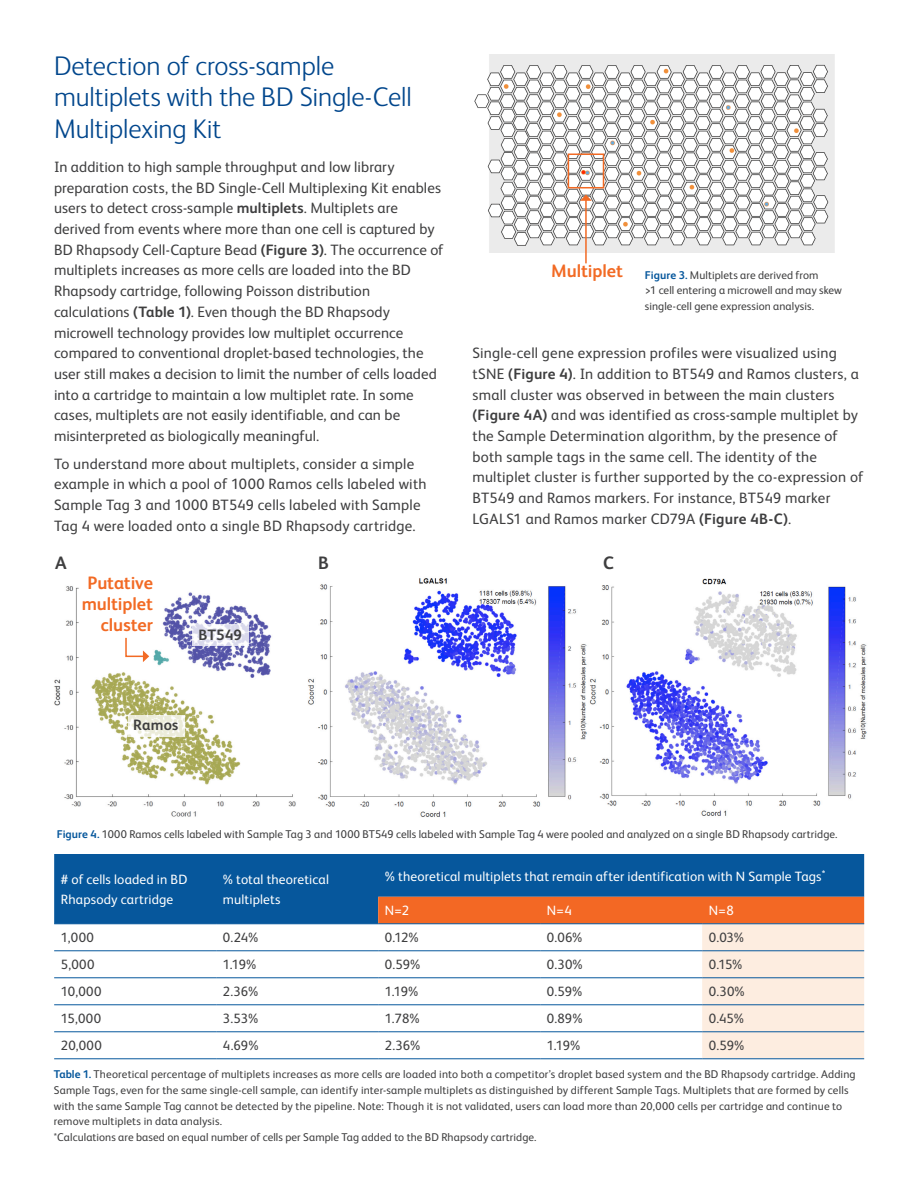
<style>
.page{position:relative;width:918px;height:1188px;background:#fff}
.page>*{position:absolute;margin:0;border:0;box-sizing:border-box;transform-origin:0 0}
.Subhead_option_2_FS{font:300 27px/31.5px "FS Albert Pro";letter-spacing:-.005em;color:#01468c}
.Subhead_option_2_FS-2{font:700 18px/21px "FS Albert Pro";letter-spacing:-.005em;color:#f26a24;text-align:right}
.Body_copy_option_2_F{font:700 18px "FS Albert Pro";color:#3e3e3f}
.Body_copy_option_2_F-2{font:15px/20.7px "FS Albert Pro";letter-spacing:.01em;color:#3e3e3f}
.Body_copy_option_2_F-3{font:700 15px "FS Albert Pro";letter-spacing:.015em;color:#3e3e3f}
.Specifications_FS_Al{font:13.5px/19.5px "FS Albert Pro";letter-spacing:.01em;color:#fff}
.Specifications_FS_Al-2{font:13.5px "FS Albert Pro";letter-spacing:-.005em;color:#3e3e3f}
.Caption_FS_Albert_Re{font:11.25px/15.8px "FS Albert Pro";letter-spacing:.01em;color:#3e3e3f}
.s1{font-weight:700}
.s2{font-weight:700;color:#06579c}
.s3{font-size:9.9px}
</style>
<div class="page">
<div style="left:54px;top:854px;width:810px;height:70px;background:#06579c"></div>
<svg style="left:378px;top:897px;width:486px;height:162px"></svg>
<hr style="left:54px;top:1059px;width:162px;height:1px;background:#06579c">
<hr style="left:216px;top:1059px;width:162px;height:1px;background:#06579c">
<hr style="left:378px;top:1059px;width:162px;height:1px;background:#06579c">
<hr style="left:540px;top:1059px;width:162px;height:1px;background:#06579c">
<hr style="left:702px;top:1059px;width:162px;height:1px;background:#06579c">
<hr style="left:54px;top:924px;width:162px;height:1px;background:#06579c">
<hr style="left:216px;top:924px;width:162px;height:1px;background:#06579c">
<hr style="left:378px;top:924px;width:162px;height:1px;background:#06579c">
<hr style="left:540px;top:924px;width:162px;height:1px;background:#06579c">
<hr style="left:702px;top:924px;width:162px;height:1px;background:#06579c">
<hr style="left:54px;top:951px;width:162px;height:1px;background:#06579c">
<hr style="left:216px;top:951px;width:162px;height:1px;background:#06579c">
<hr style="left:378px;top:951px;width:162px;height:1px;background:#06579c">
<hr style="left:540px;top:951px;width:162px;height:1px;background:#06579c">
<hr style="left:702px;top:951px;width:162px;height:1px;background:#06579c">
<hr style="left:54px;top:978px;width:162px;height:1px;background:#06579c">
<hr style="left:216px;top:978px;width:162px;height:1px;background:#06579c">
<hr style="left:378px;top:978px;width:162px;height:1px;background:#06579c">
<hr style="left:540px;top:978px;width:162px;height:1px;background:#06579c">
<hr style="left:702px;top:978px;width:162px;height:1px;background:#06579c">
<hr style="left:54px;top:1005px;width:162px;height:1px;background:#06579c">
<hr style="left:216px;top:1005px;width:162px;height:1px;background:#06579c">
<hr style="left:378px;top:1005px;width:162px;height:1px;background:#06579c">
<hr style="left:540px;top:1005px;width:162px;height:1px;background:#06579c">
<hr style="left:702px;top:1005px;width:162px;height:1px;background:#06579c">
<hr style="left:54px;top:1032px;width:162px;height:1px;background:#06579c">
<hr style="left:216px;top:1032px;width:162px;height:1px;background:#06579c">
<hr style="left:378px;top:1032px;width:162px;height:1px;background:#06579c">
<hr style="left:540px;top:1032px;width:162px;height:1px;background:#06579c">
<hr style="left:702px;top:1032px;width:162px;height:1px;background:#06579c">
<img style="left:54px;top:578px;width:813px;height:239px">
<svg style="left:192px;top:624px;width:57px;height:21px"></svg>
<svg style="left:128px;top:715px;width:56px;height:21px"></svg>
<svg style="left:125px;top:636px;width:24px;height:26px"></svg>
<img style="left:474px;top:54px;width:360px;height:199px">
<hr style="left:585px;top:200px;width:2px;height:63px;background:#f26a24">
<svg style="left:567px;top:153px;width:38px;height:48px"></svg>
<p class="Subhead_option_2_FS" style="left:54px;top:48px;width:359px">Detection of cross-sample multiplets with the BD Single-Cell<br>Multiplexing Kit</p>
<p class="Body_copy_option_2_F-2" style="left:54px;top:155px;width:391px">In addition to high sample throughput and low library preparation costs, the BD Single-Cell Multiplexing Kit enables users to detect cross-sample <span class="s1">multiplets</span>. Multiplets are derived from events where more than one cell is captured by BD Rhapsody Cell-Capture Bead <span class="s1">(Figure 3)</span>. The occurrence of multiplets increases as more cells are loaded into the BD Rhapsody cartridge, following Poisson distribution calculations <span class="s1">(Table 1)</span>. Even though the BD Rhapsody microwell technology provides low multiplet occurrence compared to conventional droplet-based technologies, the user still makes a decision to limit the number of cells loaded into a cartridge to maintain a low multiplet rate. In some cases, multiplets are not easily identifiable, and can be misinterpreted as biologically meaningful.</p>
<p class="Body_copy_option_2_F-2" style="left:54px;top:452px;width:374px">To understand more about multiplets, consider a simple example in which a pool of 1000 Ramos cells labeled with Sample Tag 3 and 1000 BT549 cells labeled with Sample Tag 4 were loaded onto a single BD Rhapsody cartridge.</p>
<p class="Subhead_option_2_FS-2" style="left:551px;top:259px;width:73px">Multiplet</p>
<p class="Caption_FS_Albert_Re" style="left:645px;top:266px;width:199px"><span class="s2">Figure 3.</span> Multiplets are derived from<br>&gt;1 cell entering a microwell and may skew single-cell gene expression analysis.</p>
<p class="Body_copy_option_2_F-2" style="left:472px;top:342px;width:388px">Single-cell gene expression profiles were visualized using tSNE <span class="s1">(Figure 4)</span>. In addition to BT549 and Ramos clusters, a</p>
<p class="Body_copy_option_2_F-2" style="left:472px;top:383px;width:392px">small cluster was observed in between the main clusters <span class="s1">(Figure 4A)</span> and was identified as cross-sample multiplet by the Sample Determination algorithm, by the presence of both sample tags in the same cell. The identity of the multiplet cluster is further supported by the co-expression of BT549 and Ramos markers. For instance, BT549 marker LGALS1 and Ramos marker CD79A <span class="s1">(Figure 4B-C)</span>.</p>
<p class="Body_copy_option_2_F" style="left:55px;top:550px;width:13px">A</p>
<p class="Body_copy_option_2_F" style="left:318px;top:550px;width:12px">B</p>
<p class="Body_copy_option_2_F" style="left:603px;top:550px;width:12px">C</p>
<p class="Subhead_option_2_FS-2" style="left:82px;top:572px;width:73px">Putative multiplet cluster</p>
<p class="Body_copy_option_2_F-3" style="left:198px;top:625px;width:45px">BT549</p>
<p class="Body_copy_option_2_F-3" style="left:133px;top:714px;width:47px">Ramos</p>
<p class="Caption_FS_Albert_Re" style="left:57px;top:826px;width:782px"><span class="s2">Figure 4.</span> 1000 Ramos cells labeled with Sample Tag 3 and 1000 BT549 cells labeled with Sample Tag 4 were pooled and analyzed on a single BD Rhapsody cartridge.</p>
<p class="Specifications_FS_Al" style="left:61px;top:869px;width:128px"># of cells loaded in BD<br>Rhapsody cartridge</p>
<p class="Specifications_FS_Al" style="left:223px;top:869px;width:108px">% total theoretical multiplets</p>
<p class="Specifications_FS_Al" style="left:385px;top:865px;width:442px">% theoretical multiplets that remain after identification with N Sample Tags<sup>*</sup></p>
<p class="Specifications_FS_Al" style="left:385px;top:900px;width:26px">N=2</p>
<p class="Specifications_FS_Al" style="left:547px;top:900px;width:26px">N=4</p>
<p class="Specifications_FS_Al" style="left:709px;top:900px;width:26px">N=8</p>
<p class="Specifications_FS_Al-2" style="left:61px;top:928px;width:35px">1,000</p>
<p class="Specifications_FS_Al-2" style="left:223px;top:928px;width:37px">0.24%</p>
<p class="Specifications_FS_Al-2" style="left:385px;top:928px;width:35px">0.12%</p>
<p class="Specifications_FS_Al-2" style="left:547px;top:928px;width:37px">0.06%</p>
<p class="Specifications_FS_Al-2" style="left:709px;top:928px;width:37px">0.03%</p>
<p class="Specifications_FS_Al-2" style="left:61px;top:955px;width:35px">5,000</p>
<p class="Specifications_FS_Al-2" style="left:223px;top:955px;width:35px">1.19%</p>
<p class="Specifications_FS_Al-2" style="left:385px;top:955px;width:37px">0.59%</p>
<p class="Specifications_FS_Al-2" style="left:547px;top:955px;width:37px">0.30%</p>
<p class="Specifications_FS_Al-2" style="left:709px;top:955px;width:35px">0.15%</p>
<p class="Specifications_FS_Al-2" style="left:61px;top:982px;width:42px">10,000</p>
<p class="Specifications_FS_Al-2" style="left:223px;top:982px;width:37px">2.36%</p>
<p class="Specifications_FS_Al-2" style="left:385px;top:982px;width:35px">1.19%</p>
<p class="Specifications_FS_Al-2" style="left:547px;top:982px;width:37px">0.59%</p>
<p class="Specifications_FS_Al-2" style="left:709px;top:982px;width:37px">0.30%</p>
<p class="Specifications_FS_Al-2" style="left:61px;top:1009px;width:42px">15,000</p>
<p class="Specifications_FS_Al-2" style="left:223px;top:1009px;width:37px">3.53%</p>
<p class="Specifications_FS_Al-2" style="left:385px;top:1009px;width:36px">1.78%</p>
<p class="Specifications_FS_Al-2" style="left:547px;top:1009px;width:37px">0.89%</p>
<p class="Specifications_FS_Al-2" style="left:709px;top:1009px;width:37px">0.45%</p>
<p class="Specifications_FS_Al-2" style="left:61px;top:1036px;width:42px">20,000</p>
<p class="Specifications_FS_Al-2" style="left:223px;top:1036px;width:37px">4.69%</p>
<p class="Specifications_FS_Al-2" style="left:385px;top:1036px;width:37px">2.36%</p>
<p class="Specifications_FS_Al-2" style="left:547px;top:1036px;width:35px">1.19%</p>
<p class="Specifications_FS_Al-2" style="left:709px;top:1036px;width:37px">0.59%</p>
<p class="Caption_FS_Albert_Re" style="left:54px;top:1066px;width:803px"><span class="s2">Table 1.</span> Theoretical percentage of multiplets increases as more cells are loaded into both a competitor’s droplet based system and the BD Rhapsody cartridge. Adding Sample Tags, even for the same single-cell sample, can identify inter-sample multiplets as distinguished by different Sample Tags. Multiplets that are formed by cells with the same Sample Tag cannot be detected by the pipeline. Note: Though it is not validated, users can load more than 20,000 cells per cartridge and continue to remove multiplets in data analysis.</p>
<p class="Caption_FS_Albert_Re" style="left:54px;top:1129px;width:484px"><span class="s3">*</span>Calculations are based on equal number of cells per Sample Tag added to the BD Rhapsody cartridge.</p>
</div>
